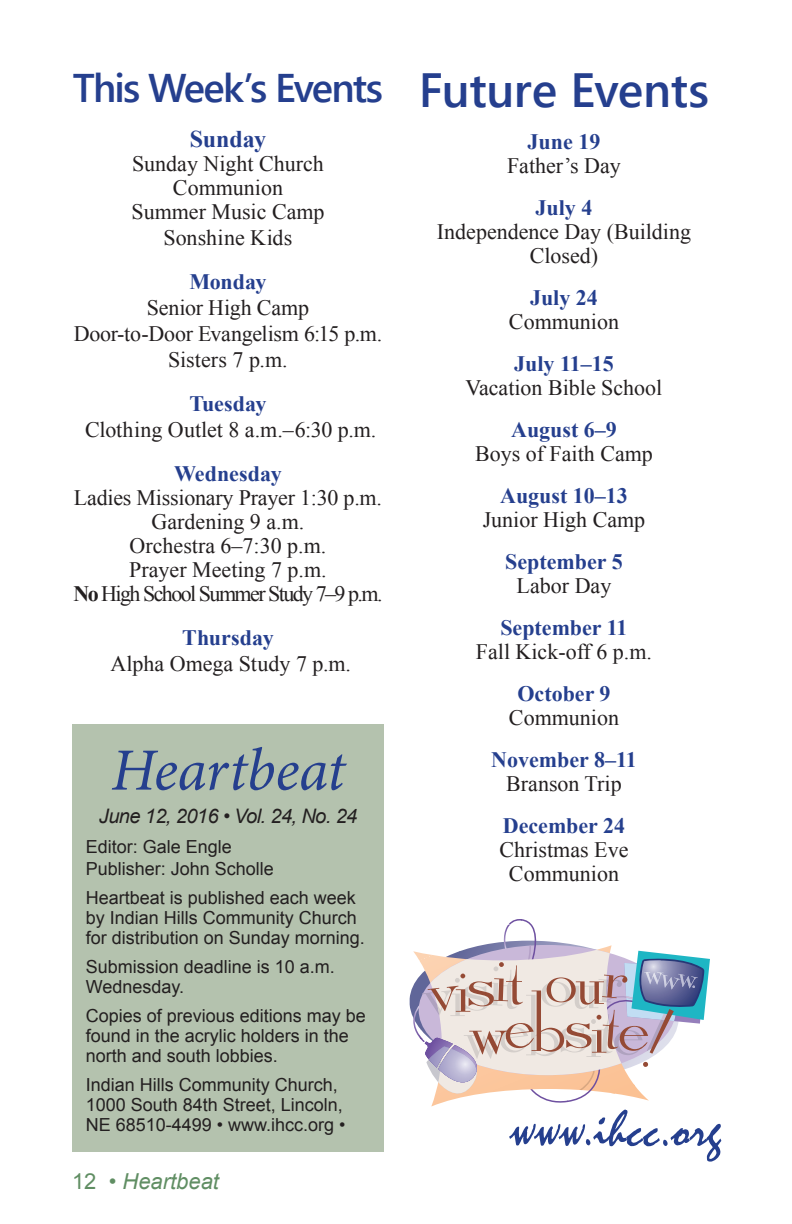
<style>
.page{position:relative;width:792px;height:1224px;background:#fff}
.page>*{position:absolute;margin:0;border:0;box-sizing:border-box;transform-origin:0 0}
.t1{font:italic 60px "Minion Pro";letter-spacing:-.01em;color:#253f8e}
.t2{font:52px "Mistral";color:#253f8e}
.t3{font:48px "Webly Sleek UI Semibold";letter-spacing:-.01em;color:#253f8e}
.t4{font:40px "Webly Sleek UI Semibold";letter-spacing:-.045em;color:#253f8e}
.t5{font:700 24px "Times New Roman";letter-spacing:-.01em;color:#253f8e}
.t6{font:22px/24px "Times New Roman";color:#231f20;text-align:center}
.t7{font:700 22px "Times New Roman";color:#253f8e}
.t8{font:22px "Times New Roman";letter-spacing:-.07em;color:#231f20}
.t9{font:italic 22px "Arial";color:#608e63}
.t10{font:italic 20px "Arial";letter-spacing:-.03em;color:#231f20}
.t11{font:18px/20px "Arial";color:#231f20}
.s1{font-weight:700}
.s2{font-style:normal}
</style>
<div class="page">
<div style="left:72px;top:724px;width:312px;height:428px;background:#b4c2ae"></div>
<svg style="left:410px;top:919px;width:300px;height:188px"></svg>
<p class="t4" style="left:73px;top:57px;width:312px">This Week’s Events</p>
<p class="t5" style="left:190px;top:122px;width:78px">Sunday</p>
<p class="t6" style="left:132px;top:151px;width:193px">Sunday Night Church</p>
<p class="t6" style="left:173px;top:175px;width:112px">Communion</p>
<p class="t6" style="left:131px;top:199px;width:195px">Summer Music Camp</p>
<p class="t6" style="left:164px;top:225px;width:130px">Sonshine Kids</p>
<p class="t7" style="left:189px;top:266px;width:79px">Monday</p>
<p class="t6" style="left:147px;top:295px;width:164px">Senior High Camp</p>
<p class="t6" style="left:74px;top:321px;width:310px">Door-to-Door Evangelism 6:15 p.m.</p>
<p class="t6" style="left:168px;top:347px;width:121px">Sisters 7 p.m.</p>
<p class="t7" style="left:189px;top:388px;width:79px">Tuesday</p>
<p class="t6" style="left:85px;top:417px;width:293px">Clothing Outlet 8 a.m.–6:30 p.m.</p>
<p class="t7" style="left:174px;top:458px;width:109px">Wednesday</p>
<p class="t6" style="left:74px;top:485px;width:310px">Ladies Missionary Prayer 1:30 p.m.</p>
<p class="t6" style="left:152px;top:509px;width:154px">Gardening 9 a.m.</p>
<p class="t6" style="left:130px;top:533px;width:198px">Orchestra 6–7:30 p.m.</p>
<p class="t6" style="left:129px;top:557px;width:199px">Prayer Meeting 7 p.m.</p>
<p class="t8" style="left:73px;top:578px;width:311px"><span class="s1">No</span> High School Summer Study 7–9 p.m.</p>
<p class="t7" style="left:182px;top:622px;width:93px">Thursday</p>
<p class="t6" style="left:110px;top:651px;width:242px">Alpha Omega Study 7 p.m.</p>
<p class="t1" style="left:111px;top:729px;width:236px">Heartbeat</p>
<p class="t10" style="left:99px;top:805px;width:260px">June 12, 2016 • Vol. 24, No. 24</p>
<p class="t11" style="left:86px;top:837px;width:148px">Editor: Gale Engle</p>
<p class="t11" style="left:86px;top:859px;width:190px">Publisher: John Scholle</p>
<p class="t11" style="left:86px;top:888px;width:281px">Heartbeat is published each week by Indian Hills Community Church for distribution on Sunday morning.</p>
<p class="t11" style="left:86px;top:957px;width:251px">Submission deadline is 10 a.m.<br>Wednesday.</p>
<p class="t11" style="left:86px;top:1006px;width:282px">Copies of previous editions may be found in the acrylic holders in the north and south lobbies.</p>
<p class="t11" style="left:86px;top:1075px;width:261px">Indian Hills Community Church,<br>1000 South 84th Street, Lincoln,<br>NE 68510-4499 • www.ihcc.org •</p>
<p class="t9" style="left:72px;top:1169px;width:149px"><span class="s2">12 •</span> Heartbeat</p>
<p class="t3" style="left:419px;top:54px;width:292px">Future Events</p>
<p class="t7" style="left:528px;top:127px;width:74px">June 19</p>
<p class="t6" style="left:507px;top:154px;width:115px">Father’s Day</p>
<p class="t7" style="left:536px;top:193px;width:58px">July 4</p>
<p class="t6" style="left:437px;top:220px;width:256px">Independence Day (Building<br>Closed)</p>
<p class="t7" style="left:530px;top:283px;width:69px">July 24</p>
<p class="t6" style="left:509px;top:310px;width:112px">Communion</p>
<p class="t7" style="left:514px;top:349px;width:101px">July 11–15</p>
<p class="t6" style="left:466px;top:376px;width:198px">Vacation Bible School</p>
<p class="t7" style="left:511px;top:415px;width:107px">August 6–9</p>
<p class="t6" style="left:475px;top:442px;width:179px">Boys of Faith Camp</p>
<p class="t7" style="left:500px;top:481px;width:129px">August 10–13</p>
<p class="t6" style="left:483px;top:508px;width:164px">Junior High Camp</p>
<p class="t7" style="left:505px;top:547px;width:119px">September 5</p>
<p class="t6" style="left:517px;top:574px;width:96px">Labor Day</p>
<p class="t7" style="left:500px;top:613px;width:129px">September 11</p>
<p class="t6" style="left:476px;top:640px;width:178px">Fall Kick-off 6 p.m.</p>
<p class="t7" style="left:517px;top:679px;width:95px">October 9</p>
<p class="t6" style="left:509px;top:706px;width:112px">Communion</p>
<p class="t7" style="left:491px;top:745px;width:147px">November 8–11</p>
<p class="t6" style="left:506px;top:772px;width:117px">Branson Trip</p>
<p class="t7" style="left:503px;top:811px;width:124px">December 24</p>
<p class="t6" style="left:500px;top:838px;width:130px">Christmas Eve</p>
<p class="t6" style="left:509px;top:862px;width:112px">Communion</p>
<p class="t2" style="left:511px;top:1095px;width:213px;rotate:1deg">www.ihcc.org</p>
</div>
